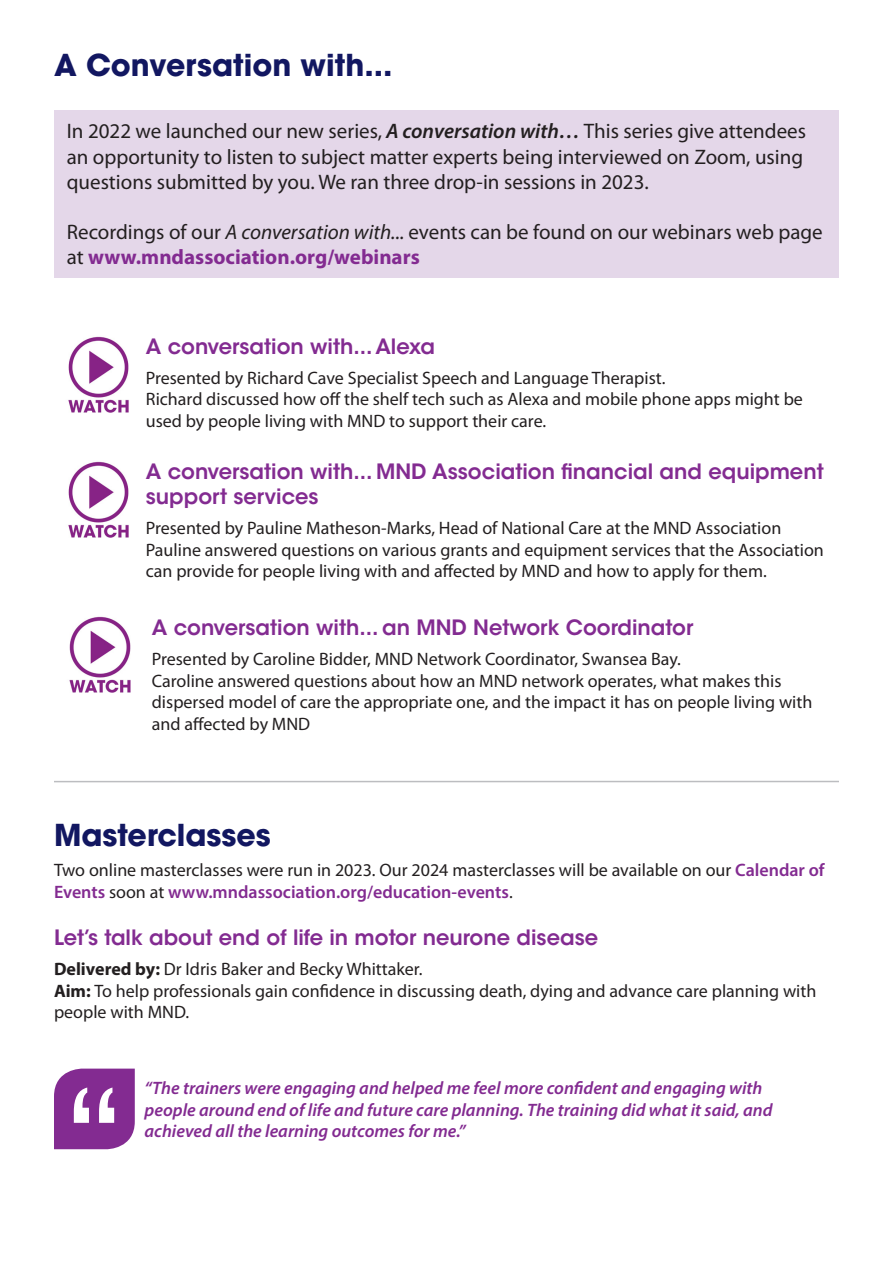
<style>
.page{position:relative;width:893px;height:1263px;background:#fff}
.page>*{position:absolute;margin:0;border:0;box-sizing:border-box;transform-origin:0 0}
.t1{font:700 30px "ITC Avant Garde Std";color:#121761}
.Body{font:21px/25.2px "Myriad Pro";color:#231f20}
.Ed_head{font:600 21px/25.2px "ITC Avant Garde Std";color:#832b91}
.Ed_head-2{font:18px/21.6px "Myriad Pro";color:#231f20}
.t2{font:italic 600 18px/21.6px "Myriad Pro";color:#832b91}
.s1{font-weight:600;font-style:italic}
.s2{font-style:italic}
.s3{font-weight:700;color:#832b91}
.s4{font-weight:600;color:#832b91}
.s5{font-weight:700}
</style>
<div class="page">
<div style="left:54px;top:110px;width:785px;height:167px;background:#e4d7e9"></div>
<img style="left:68px;top:336px;width:61px;height:76px">
<img style="left:68px;top:461px;width:61px;height:76px">
<svg style="left:54px;top:1068px;width:81px;height:81px;background:#984fa3"></svg>
<img style="left:69px;top:616px;width:62px;height:76px">
<hr style="left:54px;top:781px;width:785px;height:1px;background:#bcbdc0">
<p class="t1" style="left:54px;top:45px;width:340px">A Conversation with...</p>
<p class="Body" style="left:67px;top:118px;width:741px">In 2022 we launched our new series, <span class="s1">A conversation with…</span> This series give attendees an opportunity to listen to subject matter experts being interviewed on Zoom, using questions submitted by you. We ran three drop-in sessions in 2023.</p>
<p class="Body" style="left:67px;top:219px;width:757px">Recordings of our <span class="s2">A conversation with...</span> events can be found on our webinars web page at <span class="s3">www.mndassociation.org/webinars</span></p>
<p class="Ed_head" style="left:146px;top:333px;width:291px">A conversation with... Alexa</p>
<p class="Ed_head-2" style="left:146px;top:367px;width:521px">Presented by Richard Cave Specialist Speech and Language Therapist.</p>
<p class="Ed_head-2" style="left:146px;top:388px;width:659px">Richard discussed how off the shelf tech such as Alexa and mobile phone apps might be used by people living with MND to support their care.</p>
<p class="Ed_head" style="left:146px;top:458px;width:679px">A conversation with... MND Association financial and equipment support services</p>
<p class="Ed_head-2" style="left:146px;top:517px;width:637px">Presented by Pauline Matheson-Marks, Head of National Care at the MND Association</p>
<p class="Ed_head-2" style="left:146px;top:538px;width:680px">Pauline answered questions on various grants and equipment services that the Association can provide for people living with and affected by MND and how to apply for them.</p>
<p class="Ed_head" style="left:152px;top:614px;width:543px">A conversation with... an MND Network Coordinator</p>
<p class="Ed_head-2" style="left:152px;top:648px;width:531px">Presented by Caroline Bidder, MND Network Coordinator, Swansea Bay.</p>
<p class="Ed_head-2" style="left:152px;top:669px;width:662px">Caroline answered questions about how an MND network operates, what makes this dispersed model of care the appropriate one, and the impact it has on people living with and affected by MND</p>
<p class="t1" style="left:54px;top:815px;width:218px">Masterclasses</p>
<p class="Ed_head-2" style="left:54px;top:859px;width:772px">Two online masterclasses were run in 2023. Our 2024 masterclasses will be available on our <span class="s4">Calendar of<br>Events</span> soon at <span class="s4">www.mndassociation.org/education-events</span>.</p>
<p class="Ed_head" style="left:54px;top:925px;width:546px">Let’s talk about end of life in motor neurone disease</p>
<p class="Ed_head-2" style="left:54px;top:958px;width:370px"><span class="s5">Delivered by:</span> Dr Idris Baker and Becky Whittaker.</p>
<p class="Ed_head-2" style="left:54px;top:979px;width:764px"><span class="s5">Aim:</span> To help professionals gain confidence in discussing death, dying and advance care planning with people with MND.</p>
<p class="t2" style="left:145px;top:1077px;width:629px">“The trainers were engaging and helped me feel more confident and engaging with people around end of life and future care planning. The training did what it said, and achieved all the learning outcomes for me.”</p>
</div>
